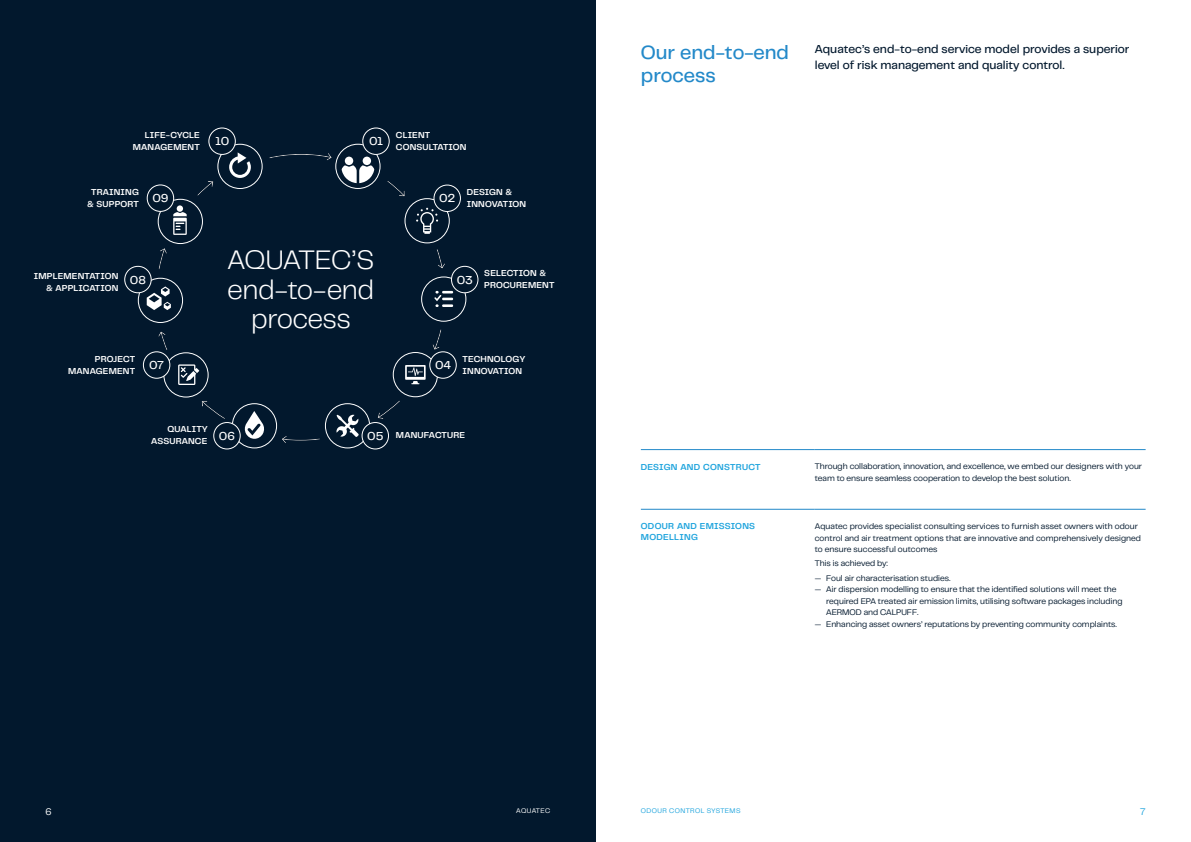
<style>
.page{position:relative;width:1191px;height:842px;background:#fff}
.page>*{position:absolute;margin:0;border:0;box-sizing:border-box;transform-origin:0 0}
.Heading_1{font:300 27.9px/29.8px "PP Telegraf";letter-spacing:-.005em;color:#fff;text-align:center}
.H1___20pt___Light_Blue{font:500 20px "PP Telegraf";color:#2389c9}
.Body_Large___12pt___White{font:500 12px/16px "PP Telegraf";color:#02182d}
.Body_Copy_Large___12pt{font:500 12px "PP Telegraf";letter-spacing:-.015em;color:#fff}
.t1{font:10px "PP Telegraf";color:#fff}
.t2{font:10px "PP Telegraf";color:#1fa4dd}
.Caps_Heading___9pt{font:600 9px/12px "PP Telegraf";letter-spacing:.02em;color:#fff}
.H2___Caps___9pt___Light_Blue{font:600 9px "PP Telegraf";letter-spacing:.035em;color:#1fa4dd}
.Body_Regular___8_5pt___Midnight{font:8.5px/11.5px "PP Telegraf";color:#02182d}
.t3{font:7px "PP Telegraf";letter-spacing:.06em;color:#1fa4dd}
.t4{font:7px "PP Telegraf";letter-spacing:.045em;color:#fff}
</style>
<div class="page">
<div style="left:0;top:0;width:595px;height:842px;background:#02182d"></div>
<hr style="left:641px;top:449px;width:173px;height:1px;background:#2389c9">
<hr style="left:814px;top:449px;width:331px;height:1px;background:#2389c9">
<hr style="left:641px;top:509px;width:173px;height:1px;background:#2389c9">
<hr style="left:814px;top:509px;width:331px;height:1px;background:#2389c9">
<div style="left:325px;top:403px;width:45px;height:45px;border:1px solid #fff;border-radius:50%"></div>
<svg style="left:336px;top:415px;width:23px;height:22px"></svg>
<div style="left:217px;top:144px;width:45px;height:45px;border:1px solid #fff;border-radius:50%"></div>
<svg style="left:229px;top:152px;width:22px;height:26px"></svg>
<div style="left:163px;top:352px;width:45px;height:45px;border:1px solid #fff;border-radius:50%"></div>
<svg style="left:178px;top:364px;width:21px;height:21px"></svg>
<div style="left:404px;top:198px;width:45px;height:45px;border:1px solid #fff;border-radius:50%"></div>
<svg style="left:416px;top:208px;width:22px;height:26px"></svg>
<div style="left:421px;top:277px;width:45px;height:45px;border:1px solid #fff;border-radius:50%"></div>
<svg style="left:434px;top:291px;width:19px;height:16px"></svg>
<div style="left:138px;top:278px;width:45px;height:45px;border:1px solid #fff;border-radius:50%"></div>
<svg style="left:147px;top:286px;width:24px;height:24px"></svg>
<div style="left:158px;top:199px;width:45px;height:45px;border:1px solid #fff;border-radius:50%"></div>
<div style="left:177px;top:205px;width:6px;height:7px;background:#fff;border-radius:50%"></div>
<svg style="left:173px;top:212px;width:14px;height:23px"></svg>
<div style="left:393px;top:352px;width:45px;height:45px;border:1px solid #fff;border-radius:50%"></div>
<svg style="left:405px;top:365px;width:20px;height:19px"></svg>
<div style="left:335px;top:144px;width:45px;height:45px;border:1px solid #fff;border-radius:50%"></div>
<div style="left:345px;top:157px;width:8px;height:8px;background:#fff;border-radius:50%"></div>
<div style="left:363px;top:157px;width:8px;height:8px;background:#fff;border-radius:50%"></div>
<svg style="left:342px;top:165px;width:32px;height:18px"></svg>
<div style="left:232px;top:403px;width:45px;height:45px;border:1px solid #fff;border-radius:50%"></div>
<svg style="left:244px;top:411px;width:20px;height:28px"></svg>
<div style="left:386px;top:180px;width:19px;height:17px;background:#231f20;opacity:.25"></div>
<div style="left:435px;top:248px;width:11px;height:21px;background:#231f20;opacity:.25"></div>
<div style="left:431px;top:328px;width:11px;height:23px;background:#231f20;opacity:.25"></div>
<div style="left:376px;top:399px;width:25px;height:21px;background:#231f20;opacity:.25"></div>
<div style="left:281px;top:435px;width:40px;height:9px;background:#231f20;opacity:.25"></div>
<div style="left:201px;top:400px;width:25px;height:20px;background:#231f20;opacity:.25"></div>
<div style="left:157px;top:330px;width:11px;height:21px;background:#231f20;opacity:.25"></div>
<div style="left:157px;top:247px;width:11px;height:23px;background:#231f20;opacity:.25"></div>
<div style="left:196px;top:180px;width:18px;height:17px;background:#231f20;opacity:.25"></div>
<div style="left:268px;top:151px;width:65px;height:10px;background:#231f20;opacity:.25"></div>
<div style="left:362px;top:128px;width:27px;height:27px;background:#02182d;border:1px solid #fff;border-radius:50%"></div>
<div style="left:433px;top:185px;width:28px;height:27px;background:#02182d;border:1px solid #fff;border-radius:50%"></div>
<div style="left:451px;top:266px;width:27px;height:27px;background:#02182d;border:1px solid #fff;border-radius:50%"></div>
<div style="left:429px;top:351px;width:27px;height:28px;background:#02182d;border:1px solid #fff;border-radius:50%"></div>
<div style="left:362px;top:422px;width:27px;height:27px;background:#02182d;border:1px solid #fff;border-radius:50%"></div>
<div style="left:213px;top:422px;width:28px;height:27px;background:#02182d;border:1px solid #fff;border-radius:50%"></div>
<div style="left:143px;top:351px;width:27px;height:28px;background:#02182d;border:1px solid #fff;border-radius:50%"></div>
<div style="left:124px;top:266px;width:28px;height:27px;background:#02182d;border:1px solid #fff;border-radius:50%"></div>
<div style="left:147px;top:185px;width:27px;height:27px;background:#02182d;border:1px solid #fff;border-radius:50%"></div>
<div style="left:208px;top:128px;width:28px;height:27px;background:#02182d;border:1px solid #fff;border-radius:50%"></div>
<p class="H1___20pt___Light_Blue" style="left:641px;top:38px;width:150px">Our end-to-end</p>
<p class="H1___20pt___Light_Blue" style="left:641px;top:61px;width:76px">process</p>
<p class="Body_Large___12pt___White" style="left:814px;top:41px;width:316px">Aquatec’s end-to-end service model provides a superior level of risk management and quality control.</p>
<p class="Caps_Heading___9pt" style="left:133px;top:129px;width:68px;text-align:right">LIFE-CYCLE<br>MANAGEMENT</p>
<p class="Body_Copy_Large___12pt" style="left:369px;top:133px;width:16px">01</p>
<p class="Body_Copy_Large___12pt" style="left:215px;top:133px;width:16px">10</p>
<p class="Caps_Heading___9pt" style="left:396px;top:129px;width:72px">CLIENT<br>CONSULTATION</p>
<p class="Caps_Heading___9pt" style="left:87px;top:186px;width:53px;text-align:center">TRAINING &amp; SUPPORT</p>
<p class="Body_Copy_Large___12pt" style="left:152px;top:190px;width:18px">09</p>
<p class="Body_Copy_Large___12pt" style="left:439px;top:190px;width:18px">02</p>
<p class="Caps_Heading___9pt" style="left:467px;top:186px;width:61px">DESIGN &amp;<br>INNOVATION</p>
<p class="Caps_Heading___9pt" style="left:34px;top:270px;width:86px;text-align:right">IMPLEMENTATION &amp; APPLICATION</p>
<p class="Body_Copy_Large___12pt" style="left:130px;top:271px;width:18px">08</p>
<p class="Heading_1" style="left:228px;top:243px;width:148px">AQUATEC’S end-to-end process</p>
<p class="Body_Copy_Large___12pt" style="left:457px;top:271px;width:18px">03</p>
<p class="Caps_Heading___9pt" style="left:484px;top:266px;width:72px">SELECTION &amp;<br>PROCUREMENT</p>
<p class="Caps_Heading___9pt" style="left:68px;top:352px;width:68px;text-align:right">PROJECT<br>MANAGEMENT</p>
<p class="Body_Copy_Large___12pt" style="left:149px;top:357px;width:17px">07</p>
<p class="Body_Copy_Large___12pt" style="left:435px;top:357px;width:17px">04</p>
<p class="Caps_Heading___9pt" style="left:462px;top:352px;width:64px">TECHNOLOGY<br>INNOVATION</p>
<p class="Caps_Heading___9pt" style="left:151px;top:423px;width:58px;text-align:right">QUALITY<br>ASSURANCE</p>
<p class="Body_Copy_Large___12pt" style="left:219px;top:427px;width:18px">06</p>
<p class="Body_Copy_Large___12pt" style="left:367px;top:427px;width:18px">05</p>
<p class="Caps_Heading___9pt" style="left:396px;top:429px;width:71px">MANUFACTURE</p>
<p class="H2___Caps___9pt___Light_Blue" style="left:641px;top:461px;width:121px">DESIGN AND CONSTRUCT</p>
<p class="Body_Regular___8_5pt___Midnight" style="left:814px;top:460px;width:329px">Through collaboration, innovation, and excellence, we embed our designers with your team to ensure seamless cooperation to develop the best solution.</p>
<p class="H2___Caps___9pt___Light_Blue" style="left:641px;top:520px;width:116px">ODOUR AND EMISSIONS</p>
<p class="H2___Caps___9pt___Light_Blue" style="left:641px;top:531px;width:59px">MODELLING</p>
<p class="Body_Regular___8_5pt___Midnight" style="left:814px;top:520px;width:328px">Aquatec provides specialist consulting services to furnish asset owners with odour control and air treatment options that are innovative and comprehensively designed to ensure successful outcomes</p>
<p class="Body_Regular___8_5pt___Midnight" style="left:814px;top:557px;width:75px">This is achieved by:</p>
<p class="Body_Regular___8_5pt___Midnight" style="left:814px;top:572px;width:137px">— Foul air characterisation studies.</p>
<p class="Body_Regular___8_5pt___Midnight" style="left:826px;top:583px;width:298px;text-indent:-11px">— Air dispersion modelling to ensure that the identified solutions will meet the required EPA treated air emission limits, utilising software packages including<br>AERMOD and CALPUFF.</p>
<p class="Body_Regular___8_5pt___Midnight" style="left:814px;top:618px;width:304px">— Enhancing asset owners’ reputations by preventing community complaints.</p>
<p class="t1" style="left:45px;top:804px;width:8px">6</p>
<p class="t4" style="left:516px;top:805px;width:35px">AQUATEC</p>
<p class="t3" style="left:641px;top:805px;width:101px">ODOUR CONTROL SYSTEMS</p>
<p class="t2" style="left:1140px;top:804px;width:7px">7</p>
</div>
